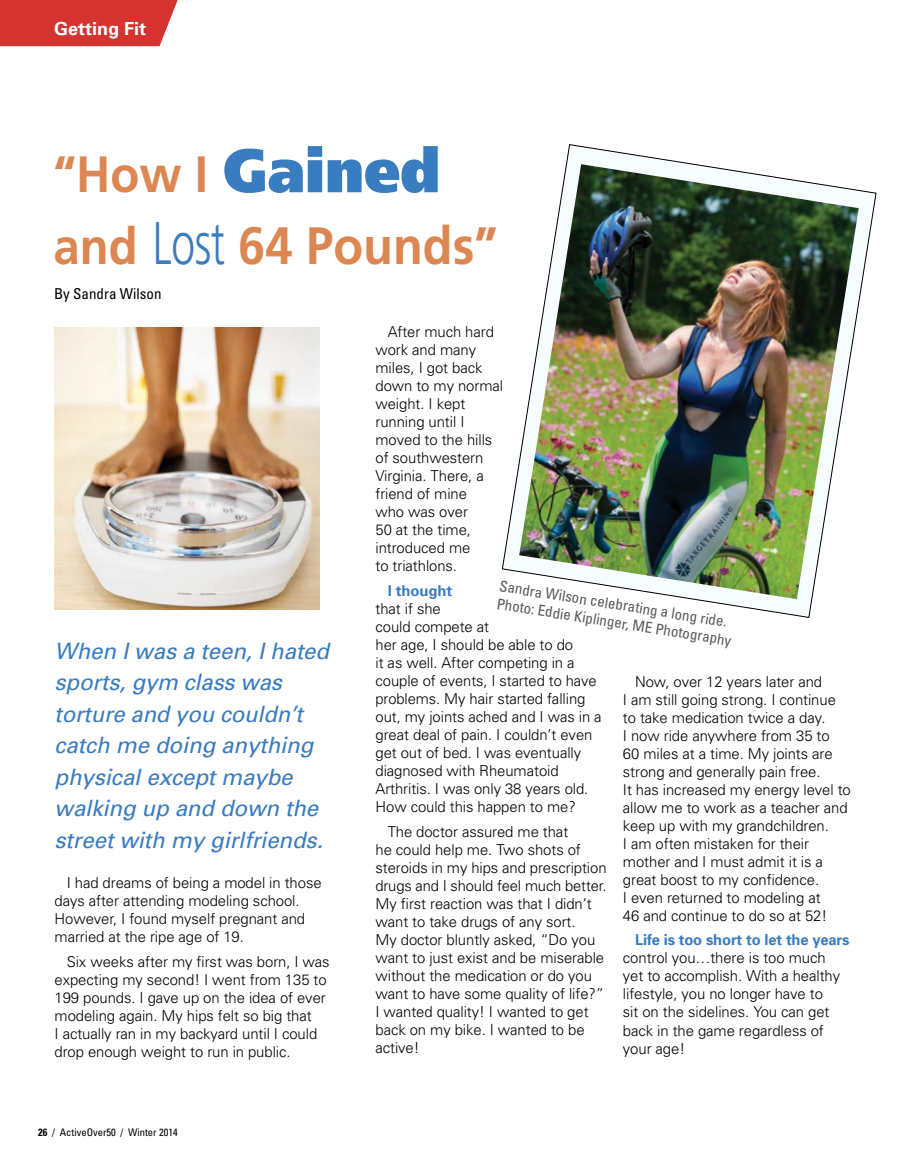
<style>
.page{position:relative;width:905px;height:1175px;background:#fff}
.page>*{position:absolute;margin:0;border:0;box-sizing:border-box;transform-origin:0 0}
.t1{font:900 61.5px "Frutiger";color:#3a7cc0;scale:.93 1}
.t2{font:700 52.5px "Frutiger LT Std";color:#dc8652;scale:.93 1}
.t3{font:italic 22.5px/31.5px "Univers";letter-spacing:-.005em;color:#3a7cc0}
.t4{font:700 18px "Univers";color:#fff}
.t5{font:300 15px/18px "Univers";letter-spacing:-.005em;color:#000}
.t6{font:condensed 15px/18px "Univers";color:#58595b}
.t7{font:700 15px "Univers";letter-spacing:-.01em;color:#3a7cc0}
.t8{font:condensed 15px "Univers";color:#000}
.t9{font:condensed 10.5px "Univers LT Std";color:#000}
.s1{font-family:"Frutiger LT Std";font-weight:700;font-size:51px;color:#dc8652}
.s2{font-size:51px}
.s3{font-weight:300;font-size:60px;color:#3a7cc0}
.s4{font-weight:700}
</style>
<div class="page">
<div style="left:0;top:0;width:178px;height:46px;background:#d4332f"></div>
<img style="left:54px;top:327px;width:265px;height:283px">
<svg style="left:501px;top:144px;width:375px;height:474px"></svg>
<img style="left:519px;top:164px;width:339px;height:435px">
<p class="t4" style="left:54px;top:17px;width:94px">Getting Fit</p>
<h1 class="t1" style="left:53px;top:133px;width:417px"><span class="s1">“How I</span> Gained</h1>
<h2 class="t2" style="left:53px;top:215px;width:479px"><span class="s2">and</span> <span class="s3">Lost</span> 64 Pounds”</h2>
<p class="t8" style="left:54px;top:284px;width:109px">By Sandra Wilson</p>
<h3 class="t3" style="left:55px;top:634px;width:276px">When I was a teen, I hated sports, gym class was torture and you couldn’t catch me doing anything physical except maybe walking up and down the street with my girlfriends.</h3>
<p class="t5" style="left:55px;top:873px;width:268px;text-indent:12px">I had dreams of being a model in those days after attending modeling school.<br>However, I found myself pregnant and married at the ripe age of 19.</p>
<p class="t5" style="left:55px;top:952px;width:277px;text-indent:12px">Six weeks after my first was born, I was expecting my second! I went from 135 to 199 pounds. I gave up on the idea of ever modeling again. My hips felt so big that<br>I actually ran in my backyard until I could drop enough weight to run in public.</p>
<p class="t9" style="left:38px;top:1125px;width:141px"><span class="s4">26</span> / ActiveOver50 / Winter 2014</p>
<p class="t5" style="left:375px;top:322px;width:129px;text-indent:12px">After much hard work and many miles, I got back down to my normal weight. I kept running until I moved to the hills of southwestern<br>Virginia. There, a friend of mine<br>who was over<br>50 at the time, introduced me<br>to triathlons.</p>
<p class="t7" style="left:387px;top:581px;width:66px">I thought</p>
<p class="t5" style="left:375px;top:599px;width:228px">that if she<br>could compete at<br>her age, I should be able to do<br>it as well. After competing in a couple of events, I started to have problems. My hair started falling out, my joints ached and I was in a great deal of pain. I couldn’t even get out of bed. I was eventually diagnosed with Rheumatoid<br>Arthritis. I was only 38 years old.<br>How could this happen to me?</p>
<p class="t5" style="left:375px;top:822px;width:233px;text-indent:12px">The doctor assured me that<br>he could help me. Two shots of steroids in my hips and prescription drugs and I should feel much better.<br>My first reaction was that I didn’t want to take drugs of any sort.<br>My doctor bluntly asked, “Do you want to just exist and be miserable without the medication or do you want to have some quality of life?”<br>I wanted quality! I wanted to get back on my bike. I wanted to be active!</p>
<p class="t6" style="left:501px;top:576px;width:239px;rotate:9deg">Sandra Wilson celebrating a long ride.<br>Photo: Eddie Kiplinger, ME Photography</p>
<p class="t5" style="left:623px;top:672px;width:229px;text-indent:12px">Now, over 12 years later and<br>I am still going strong. I continue to take medication twice a day.<br>I now ride anywhere from 35 to<br>60 miles at a time. My joints are strong and generally pain free.<br>It has increased my energy level to allow me to work as a teacher and keep up with my grandchildren.<br>I am often mistaken for their mother and I must admit it is a great boost to my confidence.<br>I even returned to modeling at<br>46 and continue to do so at 52!</p>
<p class="t7" style="left:635px;top:930px;width:216px">Life is too short to let the years</p>
<p class="t5" style="left:623px;top:948px;width:219px">control you…there is too much yet to accomplish. With a healthy lifestyle, you no longer have to sit on the sidelines. You can get back in the game regardless of your age!</p>
</div>
